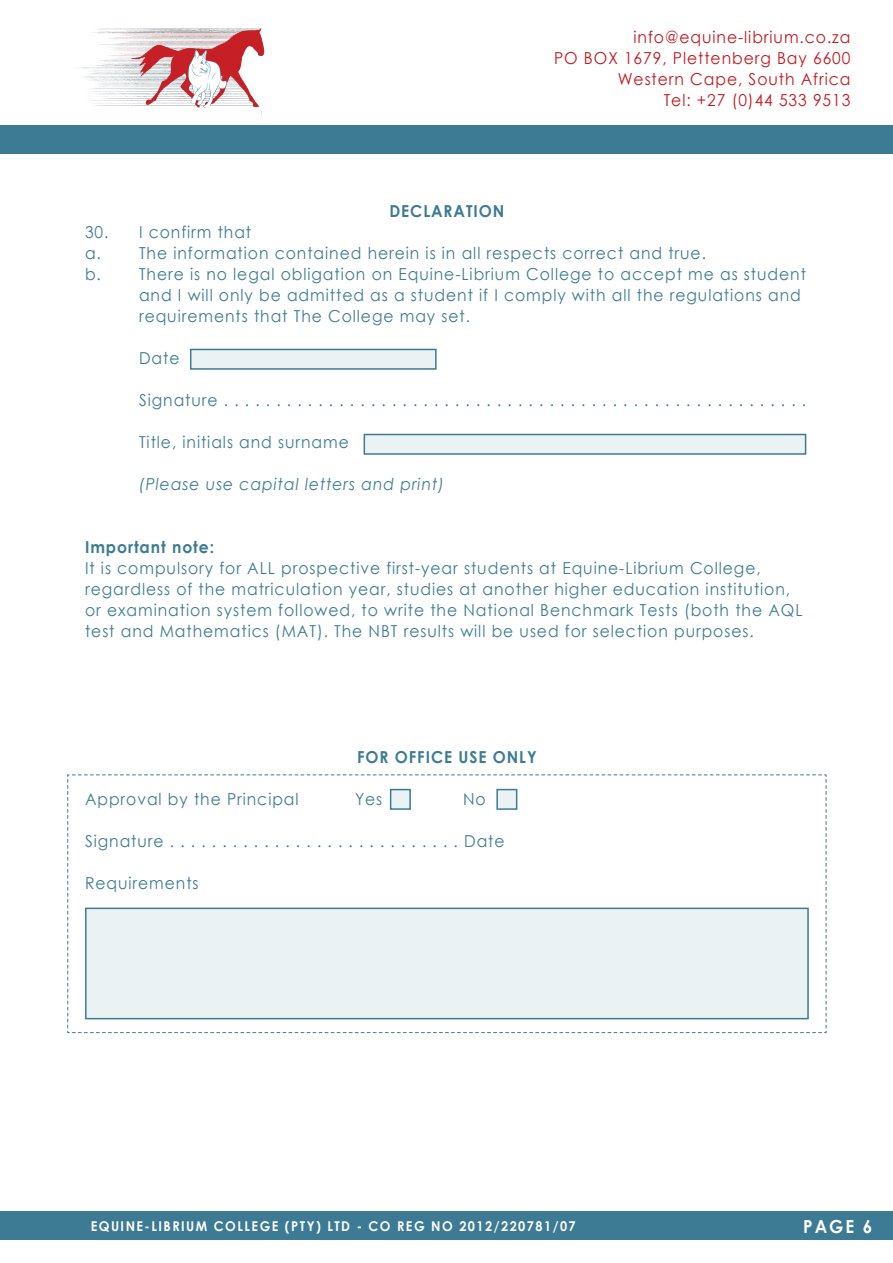
<style>
.page{position:relative;width:893px;height:1263px;background:#fff}
.page>*{position:absolute;margin:0;border:0;box-sizing:border-box;transform-origin:0 0}
.t1{font:700 18px "Century Gothic";color:#fff;scale:.95 1}
.t2{font:16.5px/21px "Century Gothic";letter-spacing:.06em;color:#3c7b93;scale:.95 1}
.t3{font:16.5px/21px "Century Gothic";letter-spacing:.06em;color:#c5171e;text-align:right;scale:.95 1}
.t4{font:700 16.5px "Century Gothic";letter-spacing:.06em;color:#3c7b93;scale:.95 1}
.t5{font:italic 16.5px "Century Gothic";letter-spacing:.06em;color:#3c7b93;scale:.95 1}
.t6{font:700 13.5px "Century Gothic";letter-spacing:.115em;color:#fff;scale:.95 1}
</style>
<div class="page">
<div style="left:0;top:125px;width:893px;height:29px;background:#3c7b93"></div>
<div style="left:0;top:1211px;width:893px;height:29px;background:#3c7b93"></div>
<img style="left:79px;top:29px;width:186px;height:87px">
<div style="left:261px;top:82px;width:45px;height:29px;background:#fff"></div>
<svg style="left:67px;top:774px;width:760px;height:259px"></svg>
<div style="left:391px;top:789px;width:19px;height:20px;background:#ebf2f4"></div>
<div style="left:390px;top:789px;width:21px;height:21px;border:2px solid #3c7b93"></div>
<div style="left:497px;top:789px;width:20px;height:20px;background:#ebf2f4"></div>
<div style="left:496px;top:789px;width:21px;height:21px;border:2px solid #3c7b93"></div>
<div style="left:86px;top:908px;width:722px;height:111px;background:#ebf2f4"></div>
<div style="left:85px;top:907px;width:724px;height:112px;border:2px solid #3c7b93"></div>
<div style="left:191px;top:349px;width:245px;height:20px;background:#ebf2f4"></div>
<div style="left:190px;top:349px;width:247px;height:21px;border:2px solid #3c7b93"></div>
<div style="left:364px;top:434px;width:442px;height:20px;background:#ebf2f4"></div>
<div style="left:364px;top:434px;width:442px;height:21px;border:2px solid #3c7b93"></div>
<p class="t4" style="left:389px;top:198px;width:123px">DECLARATION</p>
<p class="t3" style="left:554px;top:26px;width:313px">info@equine-librium.co.za<br>PO BOX 1679, Plettenberg Bay 6600<br>Western Cape, South Africa<br>Tel: +27 (0)44 533 9513</p>
<p class="t2" style="left:85px;top:221px;width:176px">30. I confirm that</p>
<p class="t2" style="left:85px;top:242px;width:655px">a. The information contained herein is in all respects correct and true.</p>
<p class="t2" style="left:85px;top:263px;width:760px">b. There is no legal obligation on Equine-Librium College to accept me as student</p>
<p class="t2" style="left:139px;top:284px;width:698px">and I will only be admitted as a student if I comply with all the regulations and</p>
<p class="t2" style="left:139px;top:305px;width:350px">requirements that The College may set.</p>
<p class="t2" style="left:139px;top:347px;width:44px">Date</p>
<p class="t2" style="left:139px;top:389px;width:704px">Signature . . . . . . . . . . . . . . . . . . . . . . . . . . . . . . . . . . . . . . . . . . . . . . . . . . . . . . . .</p>
<p class="t2" style="left:139px;top:431px;width:222px">Title, initials and surname</p>
<p class="t5" style="left:139px;top:472px;width:323px">(Please use capital letters and print)</p>
<p class="t4" style="left:85px;top:534px;width:137px">Important note:</p>
<p class="t2" style="left:85px;top:557px;width:757px">It is compulsory for ALL prospective first-year students at Equine-Librium College, regardless of the matriculation year, studies at another higher education institution, or examination system followed, to write the National Benchmark Tests (both the AQL test and Mathematics (MAT). The NBT results will be used for selection purposes.</p>
<p class="t4" style="left:357px;top:744px;width:191px">FOR OFFICE USE ONLY</p>
<p class="t2" style="left:85px;top:788px;width:226px">Approval by the Principal</p>
<p class="t2" style="left:355px;top:788px;width:30px">Yes</p>
<p class="t2" style="left:463px;top:788px;width:25px">No</p>
<p class="t2" style="left:85px;top:830px;width:443px">Signature . . . . . . . . . . . . . . . . . . . . . . . . . . . . Date</p>
<p class="t2" style="left:85px;top:872px;width:121px">Requirements</p>
<p class="t6" style="left:91px;top:1216px;width:512px">EQUINE-LIBRIUM COLLEGE (PTY) LTD - CO REG NO 2012/220781/07</p>
<p class="t1" style="left:803px;top:1212px;width:74px">PAGE 6</p>
</div>
